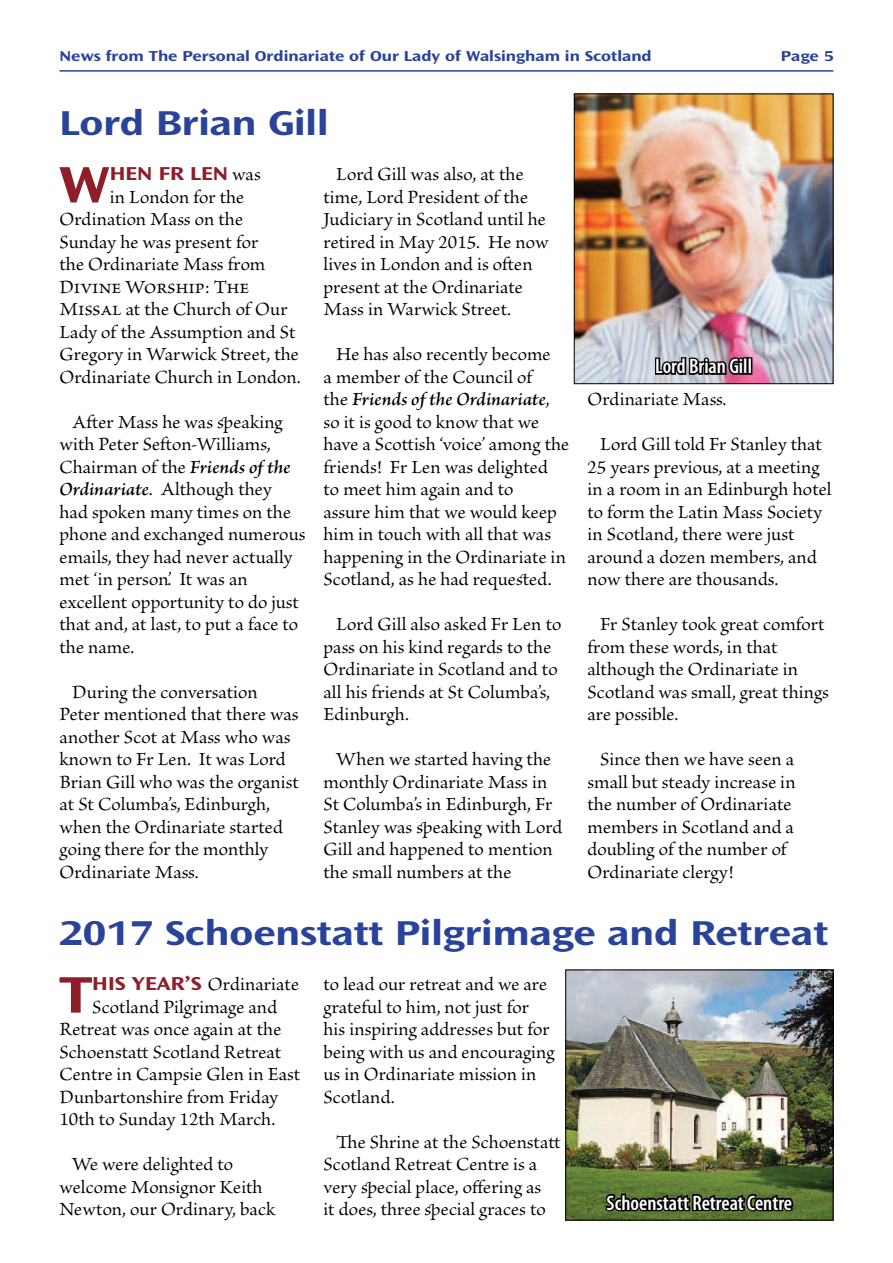
<style>
.page{position:relative;width:893px;height:1263px;background:#fff}
.page>*{position:absolute;margin:0;border:0;box-sizing:border-box;transform-origin:0 0}
.t1{font:700 expanded 53.55px "Ocean Sans Std";color:#8f1e29}
.t2{font:700 expanded 36px "Ocean Sans Std";color:#29439b}
.t3{font:600 condensed 21px "Myriad Pro";color:#fff}
.t4{font:19.5px/22.5px "Brioso Pro";color:#000}
.t5{font:700 expanded 19.5px "Ocean Sans Std";color:#8f1e29}
.t6{font:700 expanded 15px "Ocean Sans Std";color:#29439b}
.s1{font-family:"Brioso Pro";font-weight:400;font-stretch:normal;color:#000}
.s2{font-weight:600;font-style:italic}
.s3{font-family:"Ocean Sans Std";font-weight:700;font-stretch:expanded;color:#8f1e29}
</style>
<div class="page">
<hr style="left:60px;top:70px;width:773px;height:2px;background:#29439b">
<img style="left:576px;top:96px;width:255px;height:286px">
<div style="left:574px;top:94px;width:259px;height:290px;border:1px solid #000"></div>
<img style="left:567px;top:971px;width:264px;height:247px">
<div style="left:565px;top:969px;width:268px;height:251px;border:1px solid #000"></div>
<img style="left:653px;top:313px;width:91px;height:72px">
<div style="left:743px;top:357px;width:5px;height:18px;border:3px solid #000"></div>
<div style="left:747px;top:357px;width:5px;height:18px;border:3px solid #000"></div>
<img style="left:603px;top:1158px;width:192px;height:63px">
<p class="t6" style="left:60px;top:47px;width:594px">N ews from The Personal Ordinariate of Our Lady of Walsingham in Scotland</p>
<p class="t6" style="left:781px;top:47px;width:54px">Page 5</p>
<h2 class="t2" style="left:60px;top:102px;width:271px">Lord Brian Gill</h2>
<h1 class="t1" style="left:59px;top:154px;width:53px">W</h1>
<p class="t5" style="left:110px;top:162px;width:152px">hen Fr Len <span class="s1">was</span></p>
<p class="t4" style="left:323px;top:164px;width:227px;text-indent:13px">Lord Gill was also, at the time, Lord President of the<br>Judiciary in Scotland until he retired in May 2015. He now lives in London and is often present at the Ordinariate<br>Mass in Warwick Street.</p>
<p class="t4" style="left:323px;top:344px;width:247px;text-indent:13px">He has also recently become<br>a member of the Council of<br>the <span class="s2">Friends of the Ordinariate</span>, so it is good to know that we have a Scottish ‘voice’ among the friends! Fr Len was delighted<br>to meet him again and to<br>assure him that we would keep him in touch with all that was happening in the Ordinariate in<br>Scotland, as he had requested.</p>
<p class="t4" style="left:323px;top:614px;width:239px;text-indent:13px">Lord Gill also asked Fr Len to pass on his kind regards to the<br>Ordinariate in Scotland and to all his friends at St Columba’s,<br>Edinburgh.</p>
<p class="t4" style="left:323px;top:749px;width:240px;text-indent:13px">When we started having the monthly Ordinariate Mass in<br>St Columba’s in Edinburgh, Fr<br>Stanley was speaking with Lord<br>Gill and happened to mention the small numbers at the</p>
<p class="t4" style="left:60px;top:186px;width:243px;text-indent:50px">in London for the<br>Ordination Mass on the<br>Sunday he was present for<br>the Ordinariate Mass from<br>Divine Worship: The<br>Missal at the Church of Our<br>Lady of the Assumption and St<br>Gregory in Warwick Street, the<br>Ordinariate Church in London.</p>
<p class="t4" style="left:60px;top:411px;width:247px;text-indent:13px">After Mass he was speaking with Peter Sefton-Williams,<br>Chairman of the <span class="s2">Friends of the<br>Ordinariate</span>. Although they<br>had spoken many times on the phone and exchanged numerous emails, they had never actually met ‘in person’. It was an excellent opportunity to do just that and, at last, to put a face to the name.</p>
<p class="t4" style="left:60px;top:681px;width:241px;text-indent:13px">During the conversation<br>Peter mentioned that there was another Scot at Mass who was known to Fr Len. It was Lord<br>Brian Gill who was the organist at St Columba’s, Edinburgh, when the Ordinariate started going there for the monthly<br>Ordinariate Mass.</p>
<p class="t3" style="left:655px;top:353px;width:98px">Lord Brian Gill</p>
<p class="t4" style="left:587px;top:389px;width:140px">Ordinariate Mass.</p>
<p class="t4" style="left:587px;top:434px;width:246px;text-indent:13px">Lord Gill told Fr Stanley that<br>25 years previous, at a meeting in a room in an Edinburgh hotel to form the Latin Mass Society in Scotland, there were just around a dozen members, and now there are thousands.</p>
<p class="t4" style="left:587px;top:614px;width:243px;text-indent:13px">Fr Stanley took great comfort from these words, in that although the Ordinariate in<br>Scotland was small, great things are possible.</p>
<p class="t4" style="left:587px;top:749px;width:210px;text-indent:13px">Since then we have seen a small but steady increase in the number of Ordinariate members in Scotland and a doubling of the number of<br>Ordinariate clergy!</p>
<h2 class="t2" style="left:60px;top:912px;width:770px">2017 Schoenstatt Pilgrimage and Retreat</h2>
<h1 class="t1" style="left:59px;top:964px;width:35px">T</h1>
<p class="t4" style="left:92px;top:974px;width:208px"><span class="s3">his year’s</span> Ordinariate</p>
<p class="t4" style="left:323px;top:974px;width:232px">to lead our retreat and we are grateful to him, not just for his inspiring addresses but for being with us and encouraging us in Ordinariate mission in<br>Scotland.</p>
<p class="t4" style="left:323px;top:1131px;width:239px;text-indent:13px">The Shrine at the Schoenstatt<br>Scotland Retreat Centre is a very special place, offering as<br>it does, three special graces to</p>
<p class="t4" style="left:92px;top:996px;width:186px">Scotland Pilgrimage and</p>
<p class="t4" style="left:60px;top:1019px;width:223px">Retreat was once again at the</p>
<p class="t4" style="left:60px;top:1041px;width:223px">Schoenstatt Scotland Retreat</p>
<p class="t4" style="left:60px;top:1064px;width:242px">Centre in Campsie Glen in East</p>
<p class="t4" style="left:60px;top:1086px;width:220px">Dunbartonshire from Friday</p>
<p class="t4" style="left:60px;top:1109px;width:217px">10th to Sunday 12th March.</p>
<p class="t4" style="left:60px;top:1154px;width:218px;text-indent:13px">We were delighted to welcome Monsignor Keith<br>Newton, our Ordinary, back</p>
<p class="t3" style="left:607px;top:1190px;width:187px">Schoenstatt Retreat Centre</p>
</div>
